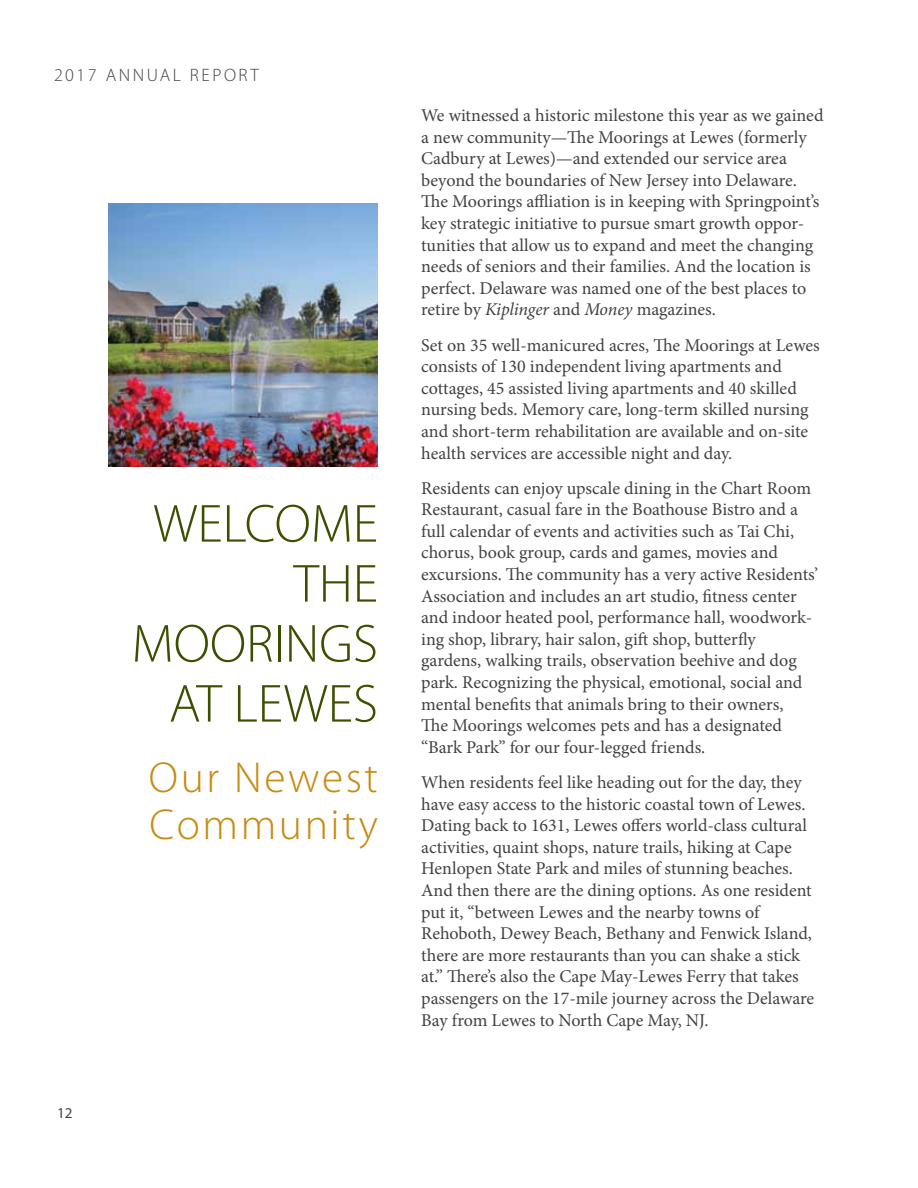
<style>
.page{position:relative;width:918px;height:1188px;background:#fff}
.page>*{position:absolute;margin:0;border:0;box-sizing:border-box;transform-origin:0 0}
.t1{font:300 54px/60px "Myriad Pro";color:#3c4e00;text-align:right}
.t2{font:300 43.5px/46.5px "Myriad Pro";letter-spacing:.06em;color:#c88a12}
.t3{font:18px/21.6px "Minion Pro";color:#414042}
.t4{font:300 18px "Myriad Pro";letter-spacing:.14em;color:#414042}
.t5{font:15px "Myriad Pro";color:#414042}
.s1{font-style:italic}
</style>
<div class="page">
<img style="left:108px;top:203px;width:270px;height:264px">
<p class="t4" style="left:54px;top:65px;width:206px">2017 ANNUAL REPORT</p>
<h1 class="t1" style="left:132px;top:495px;width:248px">WELCOME<br>THE<br>MOORINGS<br>AT LEWES</h1>
<h2 class="t2" style="left:149px;top:755px;width:231px">Our Newest<br>Community</h2>
<p class="t5" style="left:57px;top:1104px;width:17px">12</p>
<p class="t3" style="left:421px;top:105px;width:404px">We witnessed a historic milestone this year as we gained a new community—The Moorings at Lewes (formerly Cadbury at Lewes)—and extended our service area beyond the boundaries of New Jersey into Delaware.<br>The Moorings affliation is in keeping with Springpoint’s key strategic initiative to pursue smart growth oppor&shy;tunities that allow us to expand and meet the changing needs of seniors and their families. And the location is perfect. Delaware was named one of the best places to retire by <span class="s1">Kiplinger</span> and <span class="s1">Money</span> magazines.</p>
<p class="t3" style="left:421px;top:334px;width:400px">Set on 35 well-manicured acres, The Moorings at Lewes consists of 130 independent living apartments and cottages, 45 assisted living apartments and 40 skilled nursing beds. Memory care, long-term skilled nursing and short-term rehabilitation are available and on-site health services are accessible night and day.</p>
<p class="t3" style="left:421px;top:477px;width:398px">Residents can enjoy upscale dining in the Chart Room Restaurant, casual fare in the Boathouse Bistro and a full calendar of events and activities such as Tai Chi, chorus, book group, cards and games, movies and excursions. The community has a very active Residents’ Association and includes an art studio, fitness center and indoor heated pool, performance hall, woodwork&shy;ing shop, library, hair salon, gift shop, butterfly gardens, walking trails, observation beehive and dog park. Recognizing the physical, emotional, social and mental benefits that animals bring to their owners,<br>The Moorings welcomes pets and has a designated “Bark Park” for our four-legged friends.</p>
<p class="t3" style="left:421px;top:772px;width:395px">When residents feel like heading out for the day, they have easy access to the historic coastal town of Lewes.<br>Dating back to 1631, Lewes offers world-class cultural activities, quaint shops, nature trails, hiking at Cape Henlopen State Park and miles of stunning beaches.<br>And then there are the dining options. As one resident put it, “between Lewes and the nearby towns of Rehoboth, Dewey Beach, Bethany and Fenwick Island, there are more restaurants than you can shake a stick at.” There’s also the Cape May-Lewes Ferry that takes passengers on the 17-mile journey across the Delaware Bay from Lewes to North Cape May, NJ.</p>
</div>
